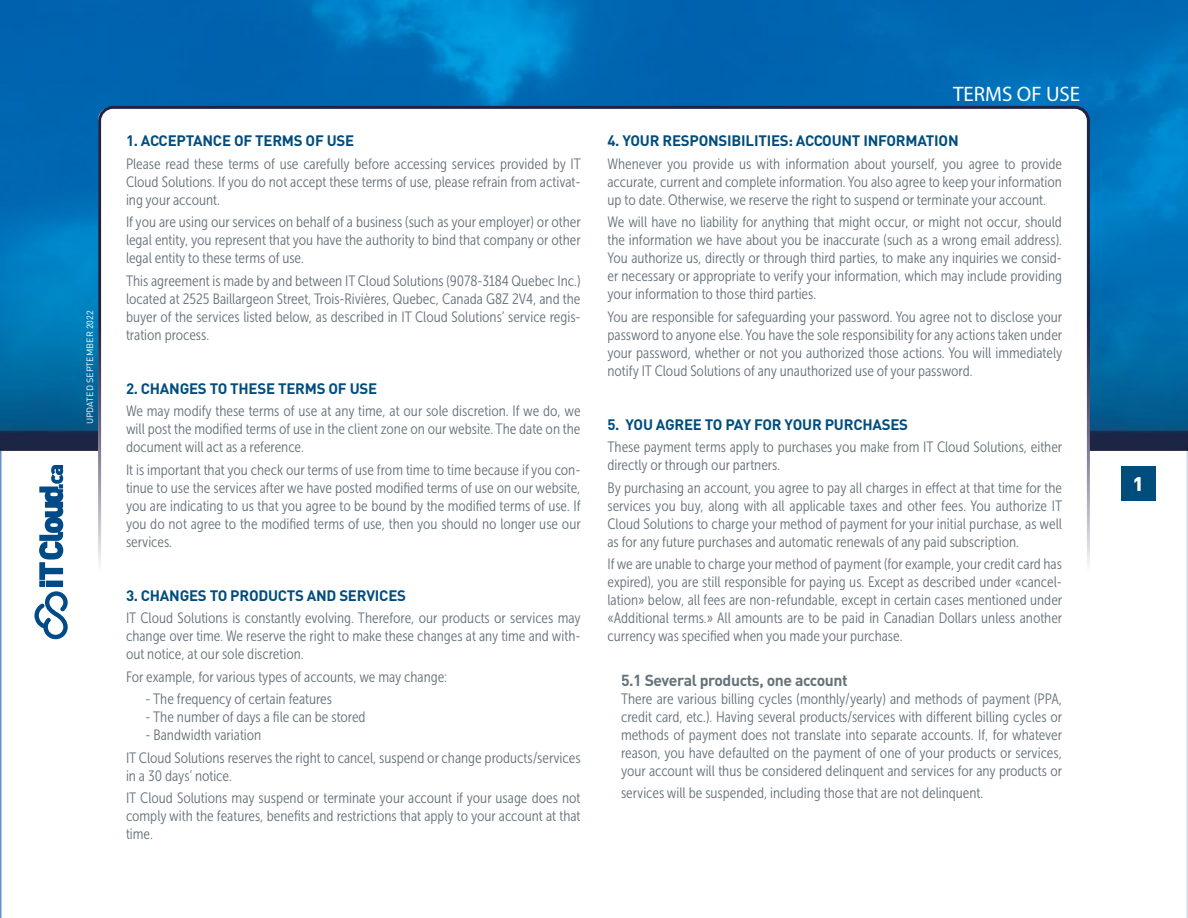
<style>
.page{position:relative;width:1188px;height:918px;background:#fff}
.page>*{position:absolute;margin:0;border:0;box-sizing:border-box;transform-origin:0 0}
.t1{font:21px "Myriad Pro";color:#fff}
.t2{font:900 19.5px "DIN Pro";color:#fff}
.ST_niveau_1{font:700 15.75px "DIN Pro";letter-spacing:-.025em;color:#66737a}
.texte_courant{font:15px/18px "Museo Sans Cond 300";color:#66737a;text-align:justify}
.Texte_ST_niv_1{font:15px/18px "Museo Sans Cond 300";color:#66737a;text-align:justify}
.Titre1{font:700 15px "DIN Pro";letter-spacing:-.015em;color:#004d7d}
.t3{font:9px "DIN Pro";color:#fff}
</style>
<div class="page">
<img style="left:0;top:0;width:1188px;height:918px">
<div style="left:1121px;top:466px;width:34px;height:35px;background:#004d7d"></div>
<svg style="left:34px;top:465px;width:34px;height:174px"></svg>
<div style="left:98px;top:107px;width:990px;height:404px;background:#fff;border-radius:13px"></div>
<p class="t3" style="left:84px;top:424px;width:115px;rotate:-90deg">UPDATED SEPTEMBER 2022</p>
<p class="Titre1" style="left:126px;top:131px;width:230px">1. ACCEPTANCE OF TERMS OF USE</p>
<p class="texte_courant" style="left:126px;top:155px;width:456px">Please read these terms of use carefully before accessing services provided by IT Cloud Solutions. If you do not accept these terms of use, please refrain from activat&shy;ing your account.</p>
<p class="texte_courant" style="left:126px;top:213px;width:456px">If you are using our services on behalf of a business (such as your employer) or other legal entity, you represent that you have the authority to bind that company or other legal entity to these terms of use.</p>
<p class="texte_courant" style="left:126px;top:272px;width:456px">This agreement is made by and between IT Cloud Solutions (9078-3184 Quebec Inc.) located at 2525 Baillargeon Street, Trois-Rivières, Quebec, Canada G8Z 2V4, and the buyer of the services listed below, as described in IT Cloud Solutions’ service regis&shy;tration process.</p>
<p class="Titre1" style="left:126px;top:378px;width:253px">2. CHANGES TO THESE TERMS OF USE</p>
<p class="texte_courant" style="left:126px;top:402px;width:456px">We may modify these terms of use at any time, at our sole discretion. If we do, we will post the modified terms of use in the client zone on our website. The date on the document will act as a reference.</p>
<p class="texte_courant" style="left:126px;top:461px;width:456px">It is important that you check our terms of use from time to time because if you con&shy;tinue to use the services after we have posted modified terms of use on our website, you are indicating to us that you agree to be bound by the modified terms of use. If you do not agree to the modified terms of use, then you should no longer use our services.</p>
<p class="Titre1" style="left:126px;top:585px;width:282px">3. CHANGES TO PRODUCTS AND SERVICES</p>
<p class="texte_courant" style="left:126px;top:609px;width:456px">IT Cloud Solutions is constantly evolving. Therefore, our products or services may change over time. We reserve the right to make these changes at any time and with&shy;out notice, at our sole discretion.</p>
<p class="texte_courant" style="left:126px;top:668px;width:323px">For example, for various types of accounts, we may change:</p>
<p class="texte_courant" style="left:146px;top:690px;width:188px">- The frequency of certain features</p>
<p class="texte_courant" style="left:146px;top:708px;width:222px">- The number of days a file can be stored</p>
<p class="texte_courant" style="left:146px;top:726px;width:117px">- Bandwidth variation</p>
<p class="texte_courant" style="left:126px;top:749px;width:456px">IT Cloud Solutions reserves the right to cancel, suspend or change products/services in a 30 days’ notice.</p>
<p class="texte_courant" style="left:126px;top:789px;width:456px">IT Cloud Solutions may suspend or terminate your account if your usage does not comply with the features, benefits and restrictions that apply to your account at that time.</p>
<h1 class="t1" style="left:953px;top:81px;width:129px">TERMS OF USE</h1>
<p class="Titre1" style="left:608px;top:131px;width:353px">4. YOUR RESPONSIBILITIES: ACCOUNT INFORMATION</p>
<p class="texte_courant" style="left:608px;top:155px;width:456px">Whenever you provide us with information about yourself, you agree to provide accurate, current and complete information. You also agree to keep your information up to date. Otherwise, we reserve the right to suspend or terminate your account.</p>
<p class="texte_courant" style="left:608px;top:213px;width:456px">We will have no liability for anything that might occur, or might not occur, should the information we have about you be inaccurate (such as a wrong email address).<br>You authorize us, directly or through third parties, to make any inquiries we consid&shy;er necessary or appropriate to verify your information, which may include providing your information to those third parties.</p>
<p class="texte_courant" style="left:608px;top:308px;width:456px">You are responsible for safeguarding your password. You agree not to disclose your password to anyone else. You have the sole responsibility for any actions taken under your password, whether or not you authorized those actions. You will immediately notify IT Cloud Solutions of any unauthorized use of your password.</p>
<p class="Titre1" style="left:608px;top:414px;width:302px">5. YOU AGREE TO PAY FOR YOUR PURCHASES</p>
<p class="texte_courant" style="left:608px;top:438px;width:456px">These payment terms apply to purchases you make from IT Cloud Solutions, either directly or through our partners.</p>
<p class="texte_courant" style="left:608px;top:479px;width:456px">By purchasing an account, you agree to pay all charges in effect at that time for the services you buy, along with all applicable taxes and other fees. You authorize IT Cloud Solutions to charge your method of payment for your initial purchase, as well as for any future purchases and automatic renewals of any paid subscription.</p>
<p class="texte_courant" style="left:608px;top:555px;width:456px">If we are unable to charge your method of payment (for example, your credit card has expired), you are still responsible for paying us. Except as described under «cancel&shy;lation» below, all fees are non-refundable, except in certain cases mentioned under «Additional terms.» All amounts are to be paid in Canadian Dollars unless another currency was specified when you made your purchase.</p>
<p class="ST_niveau_1" style="left:621px;top:670px;width:228px">5.1 Several products, one account</p>
<p class="Texte_ST_niv_1" style="left:621px;top:690px;width:443px">There are various billing cycles (monthly/yearly) and methods of payment (PPA, credit card, etc.). Having several products/services with different billing cycles or methods of payment does not translate into separate accounts. If, for whatever reason, you have defaulted on the payment of one of your products or services, your account will thus be considered delinquent and services for any products or</p>
<p class="Texte_ST_niv_1" style="left:621px;top:784px;width:364px">services will be suspended, including those that are not delinquent.</p>
<h2 class="t2" style="left:1133px;top:471px;width:12px">1</h2>
</div>
